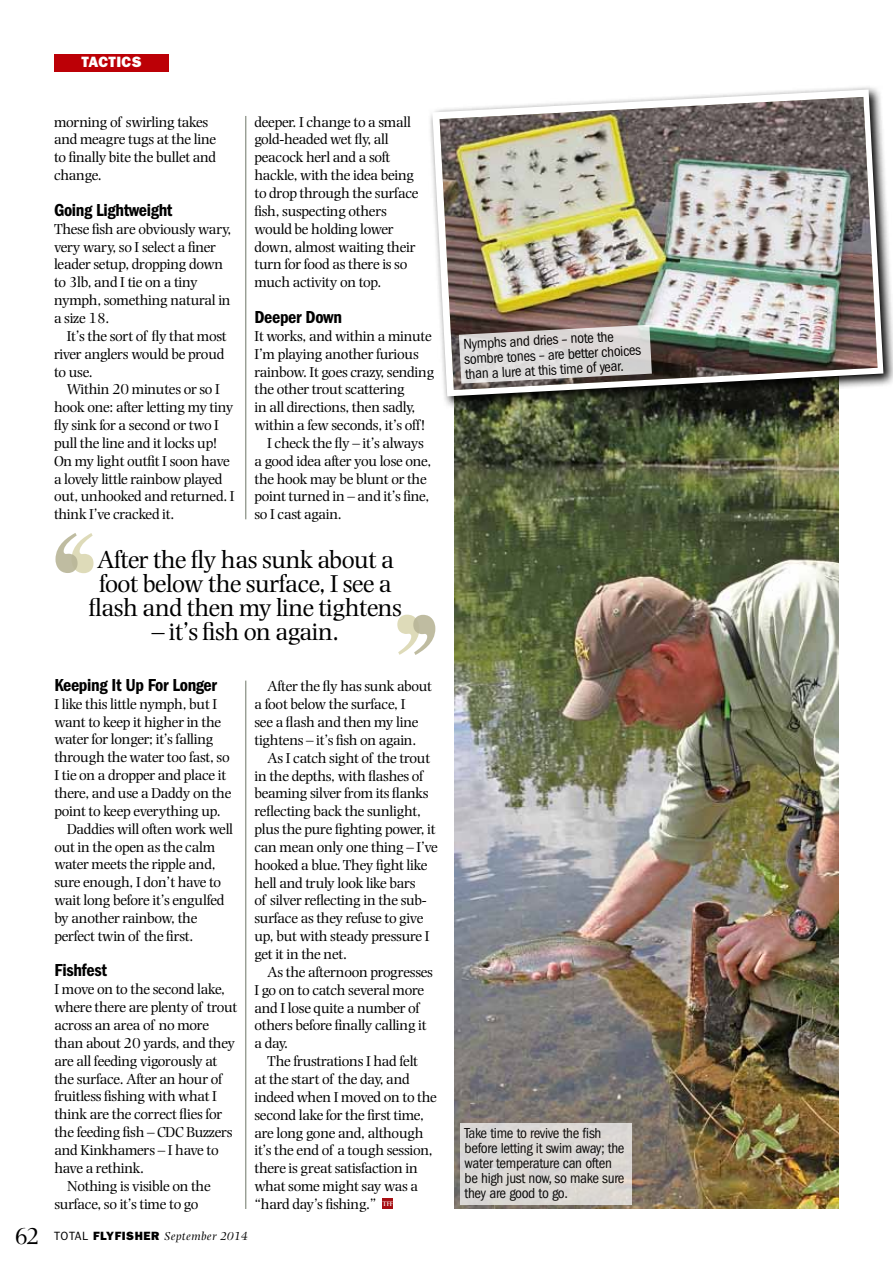
<style>
.page{position:relative;width:893px;height:1263px;background:#fff}
.page>*{position:absolute;margin:0;border:0;box-sizing:border-box;transform-origin:0 0}
.t1{font:25.5px/24px "Photina MT Std";letter-spacing:-.02em;color:#000;text-align:center}
.t2{font:18px "ITC Franklin Gothic Std Dm Cd";letter-spacing:-.02em;color:#000}
.t3{font:15px/17.9px "Photina MT Std";letter-spacing:-.02em;color:#000}
.t4{font:condensed 15px/15px "ITC Franklin Gothic Std";letter-spacing:-.02em;color:#000}
.t5{font:15px "ITC Franklin Gothic Std Hvy";letter-spacing:.02em;color:#fff}
.t6{font:italic 12px "Photina MT Std";letter-spacing:.04em;color:#000}
.t7{font:700 6px "Trajan Pro";color:#fff}
.s1{font-style:normal;font-size:24px}
.s2{font-family:"ITC Franklin Gothic Std";font-style:normal}
.s3{font-family:"ITC Franklin Gothic Std Hvy";font-style:normal}
</style>
<div class="page">
<div style="left:54px;top:54px;width:115px;height:17px;background:#bc0006"></div>
<hr style="left:245px;top:116px;width:1px;height:403px;background:#6e7668">
<svg style="left:397px;top:615px;width:38px;height:40px"></svg>
<svg style="left:55px;top:533px;width:39px;height:40px"></svg>
<img style="left:455px;top:409px;width:384px;height:800px">
<svg style="left:430px;top:87px;width:463px;height:322px"></svg>
<svg style="left:432px;top:90px;width:451px;height:306px"></svg>
<img style="left:440px;top:97px;width:437px;height:293px">
<hr style="left:245px;top:681px;width:1px;height:528px;background:#6e7668">
<div style="left:382px;top:1198px;width:11px;height:11px;background:#a70e12"></div>
<div style="left:460px;top:1123px;width:171px;height:81px;background:#dbd8d4"></div>
<svg style="left:459px;top:325px;width:193px;height:59px;background:#c5c0bf"></svg>
<p class="t5" style="left:82px;top:54px;width:61px">TACTICS</p>
<p class="t3" style="left:54px;top:113px;width:164px">morning of swirling takes and meagre tugs at the line to finally bite the bullet and change.</p>
<p class="t2" style="left:54px;top:200px;width:120px">Going Lightweight</p>
<p class="t3" style="left:54px;top:220px;width:179px">These fish are obviously wary, very wary, so I select a finer leader setup, dropping down to 3lb, and I tie on a tiny nymph, something natural in a size 18.</p>
<p class="t3" style="left:54px;top:327px;width:174px;text-indent:13px">It’s the sort of fly that most river anglers would be proud to use.</p>
<p class="t3" style="left:54px;top:381px;width:182px;text-indent:13px">Within 20 minutes or so I hook one: after letting my tiny fly sink for a second or two I pull the line and it locks up!<br>On my light outfit I soon have a lovely little rainbow played out, unhooked and returned. I think I’ve cracked it.</p>
<p class="t3" style="left:254px;top:113px;width:166px">deeper. I change to a small gold-headed wet fly, all peacock herl and a soft hackle, with the idea being to drop through the surface fish, suspecting others would be holding lower down, almost waiting their turn for food as there is so much activity on top.</p>
<p class="t2" style="left:254px;top:307px;width:89px">Deeper Down</p>
<p class="t3" style="left:254px;top:327px;width:179px">It works, and within a minute</p>
<p class="t3" style="left:254px;top:345px;width:166px">I’m playing another furious</p>
<p class="t3" style="left:254px;top:363px;width:181px">rainbow. It goes crazy, sending</p>
<p class="t3" style="left:254px;top:381px;width:152px">the other trout scattering</p>
<p class="t3" style="left:254px;top:398px;width:162px">in all directions, then sadly,</p>
<p class="t3" style="left:254px;top:416px;width:172px">within a few seconds, it’s off!</p>
<p class="t3" style="left:267px;top:434px;width:158px">I check the fly – it’s always</p>
<p class="t3" style="left:254px;top:452px;width:178px">a good idea after you lose one,</p>
<p class="t3" style="left:254px;top:470px;width:174px">the hook may be blunt or the</p>
<p class="t3" style="left:254px;top:488px;width:176px">point turned in – and it’s fine,</p>
<p class="t3" style="left:254px;top:505px;width:89px">so I cast again.</p>
<h1 class="t1" style="left:89px;top:548px;width:315px">After the fly has sunk about a foot below the surface, I see a flash and then my line tightens</h1>
<h1 class="t1" style="left:152px;top:620px;width:189px">– it’s fish on again.</h1>
<p class="t2" style="left:54px;top:674px;width:164px">Keeping It Up For Longer</p>
<p class="t3" style="left:54px;top:695px;width:164px">I like this little nymph, but I</p>
<p class="t3" style="left:54px;top:713px;width:168px">want to keep it higher in the</p>
<p class="t3" style="left:54px;top:731px;width:161px">water for longer; it’s falling</p>
<p class="t3" style="left:54px;top:748px;width:177px">through the water too fast, so</p>
<p class="t3" style="left:54px;top:766px;width:173px">I tie on a dropper and place it</p>
<p class="t3" style="left:54px;top:784px;width:179px">there, and use a Daddy on the</p>
<p class="t3" style="left:54px;top:802px;width:168px">point to keep everything up.</p>
<p class="t3" style="left:67px;top:820px;width:168px">Daddies will often work well</p>
<p class="t3" style="left:54px;top:838px;width:162px">out in the open as the calm</p>
<p class="t3" style="left:54px;top:855px;width:163px">water meets the ripple and,</p>
<p class="t3" style="left:54px;top:873px;width:168px">sure enough, I don’t have to</p>
<p class="t3" style="left:54px;top:891px;width:172px">wait long before it’s engulfed</p>
<p class="t3" style="left:54px;top:909px;width:145px">by another rainbow, the</p>
<p class="t3" style="left:54px;top:927px;width:140px">perfect twin of the first.</p>
<p class="t2" style="left:54px;top:960px;width:54px">Fishfest</p>
<p class="t3" style="left:54px;top:980px;width:172px">I move on to the second lake,</p>
<p class="t3" style="left:54px;top:998px;width:185px">where there are plenty of trout</p>
<p class="t3" style="left:54px;top:1016px;width:156px">across an area of no more</p>
<p class="t3" style="left:54px;top:1034px;width:182px">than about 20 yards, and they</p>
<p class="t3" style="left:54px;top:1052px;width:165px">are all feeding vigorously at</p>
<p class="t3" style="left:54px;top:1070px;width:169px">the surface. After an hour of</p>
<p class="t3" style="left:54px;top:1088px;width:164px">fruitless fishing with what I</p>
<p class="t3" style="left:54px;top:1105px;width:169px">think are the correct flies for</p>
<p class="t3" style="left:54px;top:1123px;width:180px">the feeding fish – CDC Buzzers</p>
<p class="t3" style="left:54px;top:1141px;width:166px">and Kinkhamers – I have to</p>
<p class="t3" style="left:54px;top:1159px;width:91px">have a rethink.</p>
<p class="t3" style="left:67px;top:1177px;width:145px">Nothing is visible on the</p>
<p class="t3" style="left:54px;top:1195px;width:145px">surface, so it’s time to go</p>
<p class="t3" style="left:254px;top:677px;width:179px;text-indent:13px">After the fly has sunk about a foot below the surface, I<br>see a flash and then my line tightens – it’s fish on again.</p>
<p class="t3" style="left:254px;top:749px;width:185px;text-indent:13px">As I catch sight of the trout in the depths, with flashes of beaming silver from its flanks reflecting back the sunlight, plus the pure fighting power, it can mean only one thing – I’ve hooked a blue. They fight like hell and truly look like bars<br>of silver reflecting in the sub&shy;surface as they refuse to give up, but with steady pressure I get it in the net.</p>
<p class="t3" style="left:254px;top:963px;width:180px;text-indent:13px">As the afternoon progresses<br>I go on to catch several more and I lose quite a number of others before finally calling it a day.</p>
<p class="t3" style="left:254px;top:1052px;width:184px;text-indent:13px">The frustrations I had felt<br>at the start of the day, and indeed when I moved on to the second lake for the first time, are long gone and, although it’s the end of a tough session, there is great satisfaction in what some might say was a “hard day’s fishing.”</p>
<p class="t7" style="left:383px;top:1200px;width:12px">TFF</p>
<p class="t6" style="left:14px;top:1229px;width:235px"><span class="s1">62</span> <span class="s2">total</span> <span class="s3">FLYFISHER</span> September 2014</p>
<p class="t4" style="left:463px;top:337px;width:179px;rotate:-3deg">Nymphs and dries – note the sombre tones – are better choices than a lure at this time of year.</p>
<p class="t4" style="left:464px;top:1126px;width:162px">Take time to revive the fish before letting it swim away; the water temperature can often be high just now, so make sure they are good to go.</p>
</div>
